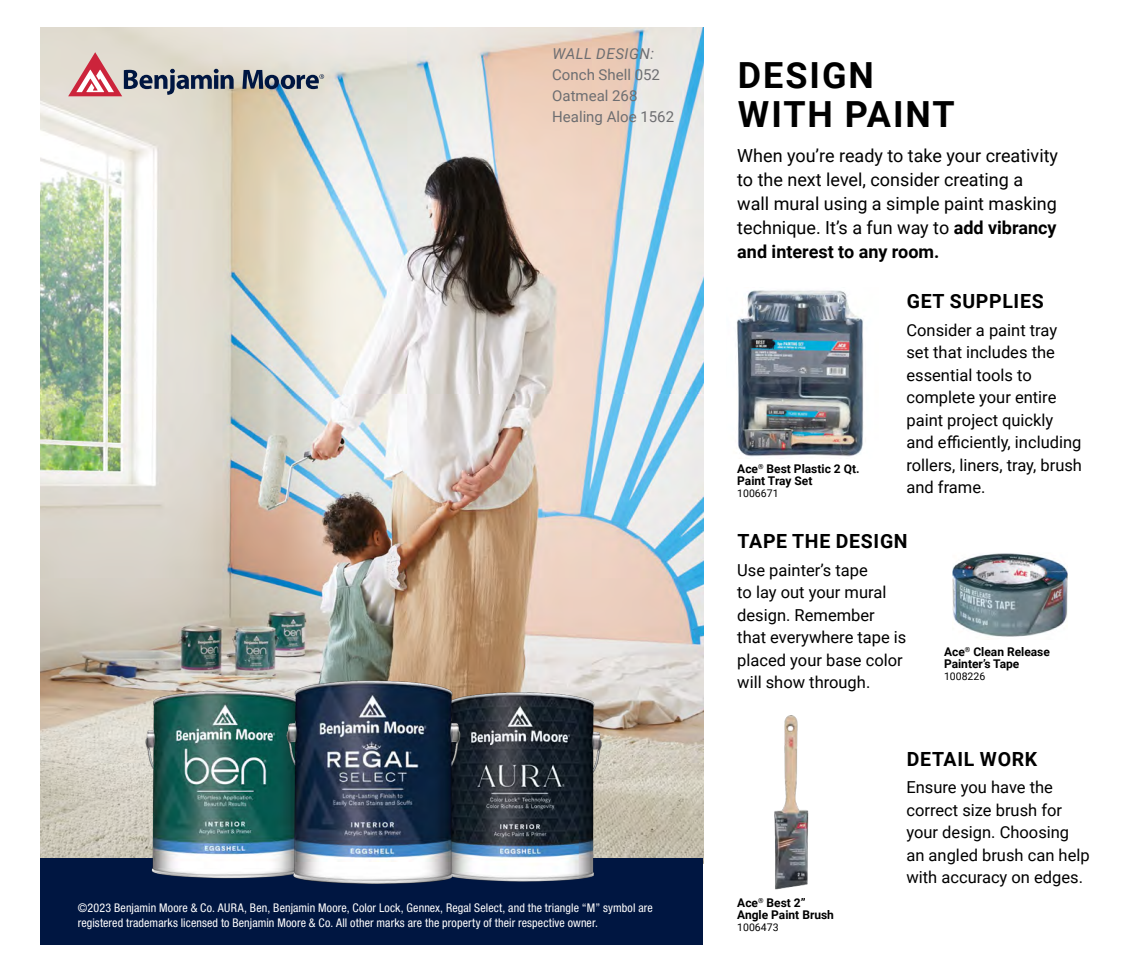
<style>
.page{position:relative;width:1134px;height:972px;background:#fff}
.page>*{position:absolute;margin:0;border:0;box-sizing:border-box;transform-origin:0 0}
.t1{font:700 36px/39px "Roboto";letter-spacing:.055em;color:#000}
.t2{font:700 19.5px "Roboto";letter-spacing:.035em;color:#000}
.t3{font:18px/24px "Roboto";color:#000}
.t4{font:16.5px/22.5px "Roboto";color:#000}
.t5{font:15px/21px "Roboto";color:#6d6e71}
.t6{font:italic 15px "Roboto";letter-spacing:.035em;color:#6d6e71}
.t7{font:condensed 12px/14.4px "Helvetica Neue LT Std";letter-spacing:.01em;color:#fff}
.t8{font:700 12px/12px "Roboto";color:#000}
.t9{font:10.5px "Roboto";color:#000}
.s1{font-weight:700}
</style>
<div class="page">
<img style="left:40px;top:27px;width:663px;height:831px">
<div style="left:40px;top:858px;width:663px;height:87px;background:#001641"></div>
<img style="left:464px;top:689px;width:143px;height:193px">
<img style="left:143px;top:686px;width:139px;height:193px">
<img style="left:736px;top:290px;width:128px;height:167px">
<img style="left:952px;top:553px;width:116px;height:84px">
<svg style="left:242px;top:70px;width:82px;height:19px;background:#747d8a"></svg>
<svg style="left:68px;top:52px;width:166px;height:44px;background:#beabaa"></svg>
<img style="left:282px;top:679px;width:182px;height:205px">
<img style="left:774px;top:715px;width:35px;height:175px">
<p class="t6" style="left:553px;top:43px;width:103px">WALL DESIGN:</p>
<p class="t5" style="left:552px;top:64px;width:123px">Conch Shell 052<br>Oatmeal 268<br>Healing Aloe 1562</p>
<p class="t7" style="left:78px;top:901px;width:577px">©2023 Benjamin Moore &amp; Co. AURA, Ben, Benjamin Moore, Color Lock, Gennex, Regal Select, and the triangle “M” symbol are registered trademarks licensed to Benjamin Moore &amp; Co. All other marks are the property of their respective owner.</p>
<h1 class="t1" style="left:738px;top:54px;width:218px">DESIGN<br>WITH PAINT</h1>
<p class="t3" style="left:737px;top:143px;width:322px">When you’re ready to take your creativity to the next level, consider creating a wall mural using a simple paint masking technique. It’s a fun way to <span class="s1">add vibrancy and interest to any room.</span></p>
<p class="t2" style="left:907px;top:288px;width:138px">GET SUPPLIES</p>
<p class="t4" style="left:906px;top:318px;width:177px">Consider a paint tray set that includes the essential tools to complete your entire paint project quickly and efficiently, including rollers, liners, tray, brush and frame.</p>
<p class="t8" style="left:737px;top:462px;width:124px">Ace<sup>®</sup> Best Plastic 2 Qt.<br>Paint Tray Set</p>
<p class="t9" style="left:737px;top:486px;width:43px">1006671</p>
<p class="t2" style="left:738px;top:528px;width:172px">TAPE THE DESIGN</p>
<p class="t4" style="left:737px;top:558px;width:171px">Use painter’s tape<br>to lay out your mural design. Remember that everywhere tape is placed your base color will show through.</p>
<p class="t8" style="left:944px;top:646px;width:107px">Ace<sup>®</sup> Clean Release<br>Painter’s Tape</p>
<p class="t9" style="left:944px;top:669px;width:43px">1008226</p>
<p class="t8" style="left:737px;top:896px;width:98px">Ace<sup>®</sup> Best 2”<br>Angle Paint Brush</p>
<p class="t9" style="left:737px;top:920px;width:43px">1006473</p>
<p class="t2" style="left:907px;top:745px;width:132px">DETAIL WORK</p>
<p class="t4" style="left:906px;top:775px;width:185px">Ensure you have the correct size brush for your design. Choosing an angled brush can help with accuracy on edges.</p>
</div>
